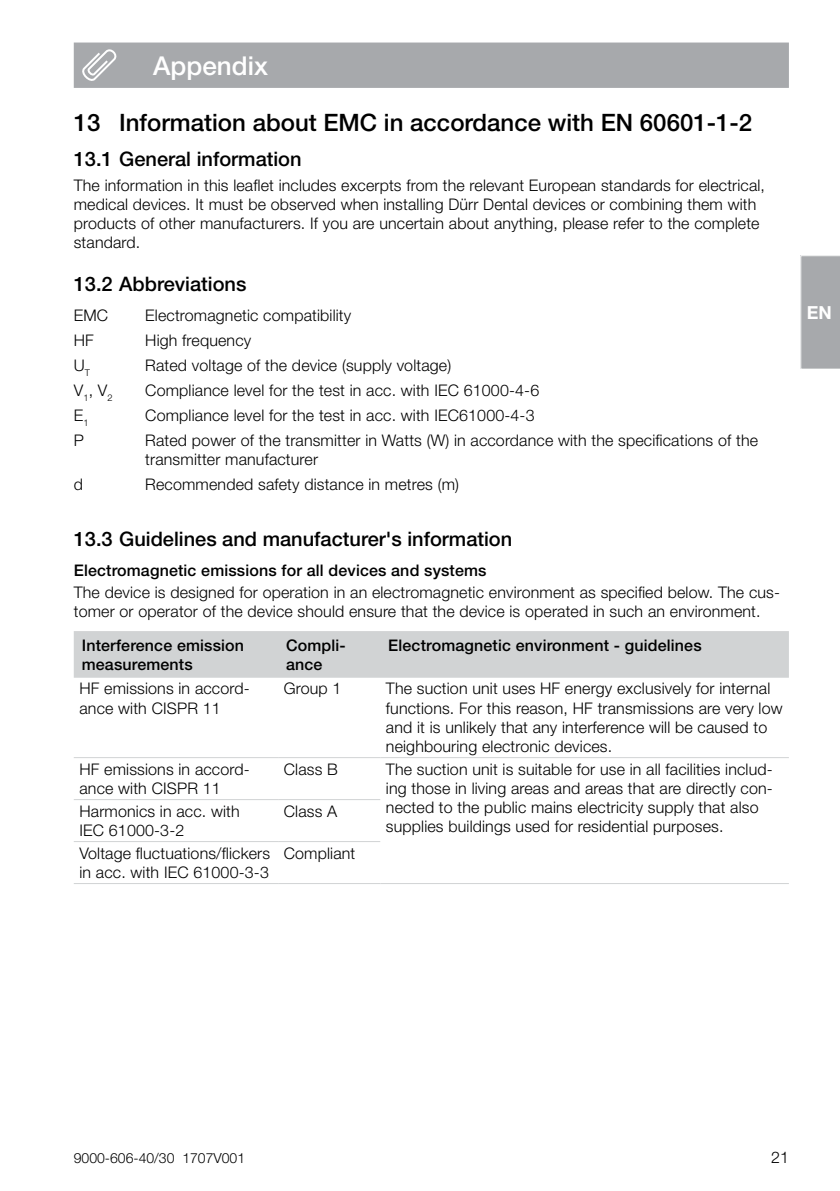
<style>
.page{position:relative;width:840px;height:1191px;background:#fff}
.page>*{position:absolute;margin:0;border:0;box-sizing:border-box;transform-origin:0 0}
.t1{font:500 26px "Helvetica Neue LT Pro";color:#fff}
.t2{font:500 24px "Helvetica Neue LT Pro";color:#000}
.t3{font:500 20px "Helvetica Neue LT Pro";color:#000}
.t4{font:700 18px "Helvetica Neue LT Pro";color:#fff}
.t5{font:300 16px/19.2px "Helvetica Neue LT Pro";letter-spacing:.01em;color:#000}
.t6{font:500 16px/19.2px "Helvetica Neue LT Pro";letter-spacing:.01em;color:#000}
.t7{font:300 14px "Helvetica Neue LT Pro";color:#000}
</style>
<div class="page">
<div style="left:74px;top:631px;width:714px;height:46px;background:#d1d3d4"></div>
<hr style="left:74px;top:757px;width:204px;height:1px;background:#d1d3d4">
<hr style="left:278px;top:757px;width:102px;height:1px;background:#d1d3d4">
<hr style="left:74px;top:799px;width:204px;height:1px;background:#d1d3d4">
<hr style="left:278px;top:799px;width:102px;height:1px;background:#d1d3d4">
<hr style="left:74px;top:841px;width:204px;height:1px;background:#d1d3d4">
<hr style="left:278px;top:841px;width:102px;height:1px;background:#d1d3d4">
<hr style="left:74px;top:883px;width:204px;height:1px;background:#d1d3d4">
<hr style="left:278px;top:883px;width:102px;height:1px;background:#d1d3d4">
<hr style="left:380px;top:757px;width:408px;height:1px;background:#d1d3d4">
<hr style="left:380px;top:883px;width:408px;height:1px;background:#d1d3d4">
<div style="left:74px;top:43px;width:714px;height:45px;background:#a7a9ac"></div>
<svg style="left:800px;top:255px;width:39px;height:114px;background:#aaacaf"></svg>
<h1 class="t1" style="left:153px;top:50px;width:116px">Appendix</h1>
<h2 class="t2" style="left:74px;top:108px;width:679px">13 Information about EMC in accordance with EN 60601-1-2</h2>
<p class="t3" style="left:74px;top:147px;width:229px">13.1 General information</p>
<p class="t5" style="left:74px;top:175px;width:692px">The information in this leaflet includes excerpts from the relevant European standards for electrical, medical devices. It must be observed when installing Dürr Dental devices or combining them with products of other manufacturers. If you are uncertain about anything, please refer to the complete standard.</p>
<p class="t3" style="left:74px;top:272px;width:174px">13.2 Abbreviations</p>
<p class="t5" style="left:74px;top:305px;width:36px">EMC</p>
<p class="t5" style="left:145px;top:305px;width:207px">Electromagnetic compatibility</p>
<p class="t5" style="left:74px;top:330px;width:22px">HF</p>
<p class="t5" style="left:145px;top:330px;width:107px">High frequency</p>
<p class="t5" style="left:74px;top:355px;width:18px">U<sub>T</sub></p>
<p class="t5" style="left:145px;top:355px;width:307px">Rated voltage of the device (supply voltage)</p>
<p class="t5" style="left:74px;top:380px;width:40px">V<sub>1</sub>, V<sub>2</sub></p>
<p class="t5" style="left:145px;top:380px;width:395px">Compliance level for the test in acc. with IEC 61000-4-6</p>
<p class="t5" style="left:74px;top:405px;width:16px">E<sub>1</sub></p>
<p class="t5" style="left:145px;top:405px;width:390px">Compliance level for the test in acc. with IEC61000-4-3</p>
<p class="t5" style="left:74px;top:430px;width:12px">P</p>
<p class="t5" style="left:145px;top:430px;width:614px">Rated power of the transmitter in Watts (W) in accordance with the specifications of the transmitter manufacturer</p>
<p class="t5" style="left:74px;top:474px;width:11px">d</p>
<p class="t5" style="left:145px;top:474px;width:315px">Recommended safety distance in metres (m)</p>
<p class="t3" style="left:74px;top:526px;width:440px">13.3 Guidelines and manufacturer's information</p>
<p class="t6" style="left:74px;top:561px;width:414px">Electromagnetic emissions for all devices and systems</p>
<p class="t5" style="left:74px;top:582px;width:707px">The device is designed for operation in an electromagnetic environment as specified below. The cus&shy;tomer or operator of the device should ensure that the device is operated in such an environment.</p>
<p class="t6" style="left:82px;top:635px;width:164px">Interference emission measurements</p>
<p class="t6" style="left:286px;top:635px;width:61px">Compli&shy;ance</p>
<p class="t6" style="left:388px;top:635px;width:315px">Electromagnetic environment - guidelines</p>
<p class="t5" style="left:79px;top:678px;width:172px">HF emissions in accord&shy;ance with CISPR 11</p>
<p class="t5" style="left:283px;top:678px;width:59px">Group 1</p>
<p class="t5" style="left:386px;top:678px;width:398px">The suction unit uses HF energy exclusively for internal functions. For this reason, HF transmissions are very low and it is unlikely that any interference will be caused to neighbouring electronic devices.</p>
<p class="t5" style="left:79px;top:759px;width:172px">HF emissions in accord&shy;ance with CISPR 11</p>
<p class="t5" style="left:283px;top:759px;width:55px">Class B</p>
<p class="t5" style="left:386px;top:759px;width:388px">The suction unit is suitable for use in all facilities includ&shy;ing those in living areas and areas that are directly con&shy;nected to the public mains electricity supply that also supplies buildings used for residential purposes.</p>
<p class="t5" style="left:79px;top:801px;width:162px">Harmonics in acc. with<br>IEC 61000‑3‑2</p>
<p class="t5" style="left:283px;top:801px;width:55px">Class A</p>
<p class="t5" style="left:79px;top:843px;width:192px">Voltage fluctuations/flickers in acc. with IEC 61000‑3‑3</p>
<p class="t5" style="left:283px;top:843px;width:73px">Compliant</p>
<p class="t4" style="left:806px;top:301px;width:27px">EN</p>
<p class="t7" style="left:74px;top:1149px;width:173px">9000-606-40/30 1707V001</p>
<p class="t5" style="left:770px;top:1147px;width:19px">21</p>
</div>
